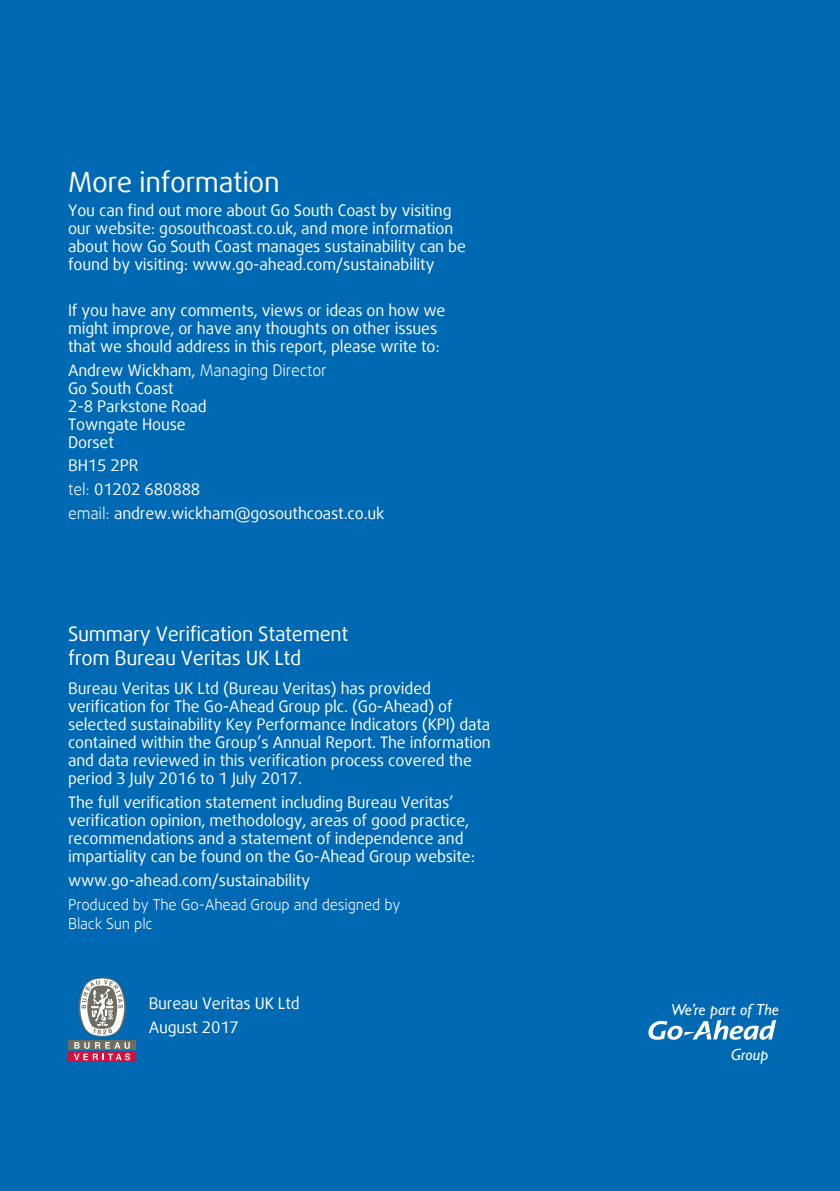
<style>
.page{position:relative;width:840px;height:1191px;background:#fff}
.page>*{position:absolute;margin:0;border:0;box-sizing:border-box;transform-origin:0 0}
.t1{font:28px "Daxline Cyr TF";letter-spacing:-.015em;color:#fff}
.t2{font:20px/24px "Daxline Cyr TF";letter-spacing:-.015em;color:#fff}
.t3{font:16px/18px "Daxline Cyr TF";letter-spacing:-.01em;color:#fff}
.t4{font:italic 16px "Gill Sans";color:#fff}
.t5{font:300 15px/19px "Daxline Cyr TF";letter-spacing:-.01em;color:#fff}
.s1{font-weight:300}
</style>
<div class="page">
<div style="left:0;top:0;width:839px;height:1191px;background:#0069b4"></div>
<svg style="left:78px;top:977px;width:48px;height:59px"></svg>
<div style="left:68px;top:1040px;width:68px;height:10px;background:#6f6d60"></div>
<div style="left:68px;top:1052px;width:68px;height:10px;background:#d60f3c"></div>
<svg style="left:74px;top:1042px;width:56px;height:18px"></svg>
<svg style="left:648px;top:1019px;width:127px;height:20px"></svg>
<h1 class="t1" style="left:68px;top:165px;width:213px">More information</h1>
<p class="t3" style="left:68px;top:201px;width:399px">You can find out more about Go South Coast by visiting our website: gosouthcoast.co.uk, and more information about how Go South Coast manages sustainability can be found by visiting: www.go-ahead.com/sustainability</p>
<p class="t3" style="left:68px;top:301px;width:378px">If you have any comments, views or ideas on how we might improve, or have any thoughts on other issues that we should address in this report, please write to:</p>
<p class="t3" style="left:68px;top:361px;width:260px">Andrew Wickham, <span class="s1">Managing Director<br></span>Go South Coast<br>2-8 Parkstone Road<br>Towngate House<br>Dorset</p>
<p class="t3" style="left:68px;top:453px;width:318px;line-height:23.6px">BH15 2PR<br><span class="s1">tel:</span> 01202 680888<br><span class="s1">email:</span> andrew.wickham@gosouthcoast.co.uk</p>
<p class="t2" style="left:68px;top:621px;width:281px">Summary Verification Statement from Bureau Veritas UK Ltd</p>
<p class="t3" style="left:68px;top:679px;width:424px">Bureau Veritas UK Ltd (Bureau Veritas) has provided verification for The Go-Ahead Group plc. (Go-Ahead) of selected sustainability Key Performance Indicators (KPI) data contained within the Group’s Annual Report. The information and data reviewed in this verification process covered the period 3 July 2016 to 1 July 2017.</p>
<p class="t3" style="left:68px;top:793px;width:408px">The full verification statement including Bureau Veritas’ verification opinion, methodology, areas of good practice, recommendations and a statement of independence and impartiality can be found on the Go-Ahead Group website:</p>
<p class="t3" style="left:68px;top:871px;width:243px">www.go-ahead.com/sustainability</p>
<p class="t5" style="left:68px;top:895px;width:334px">Produced by The Go-Ahead Group and designed by<br>Black Sun plc</p>
<p class="t3" style="left:149px;top:991px;width:152px;line-height:23.6px">Bureau Veritas UK Ltd<br>August 2017</p>
<p class="t4" style="left:670px;top:1000px;width:109px">We’re part of The</p>
<p class="t4" style="left:730px;top:1045px;width:39px">Group</p>
</div>
